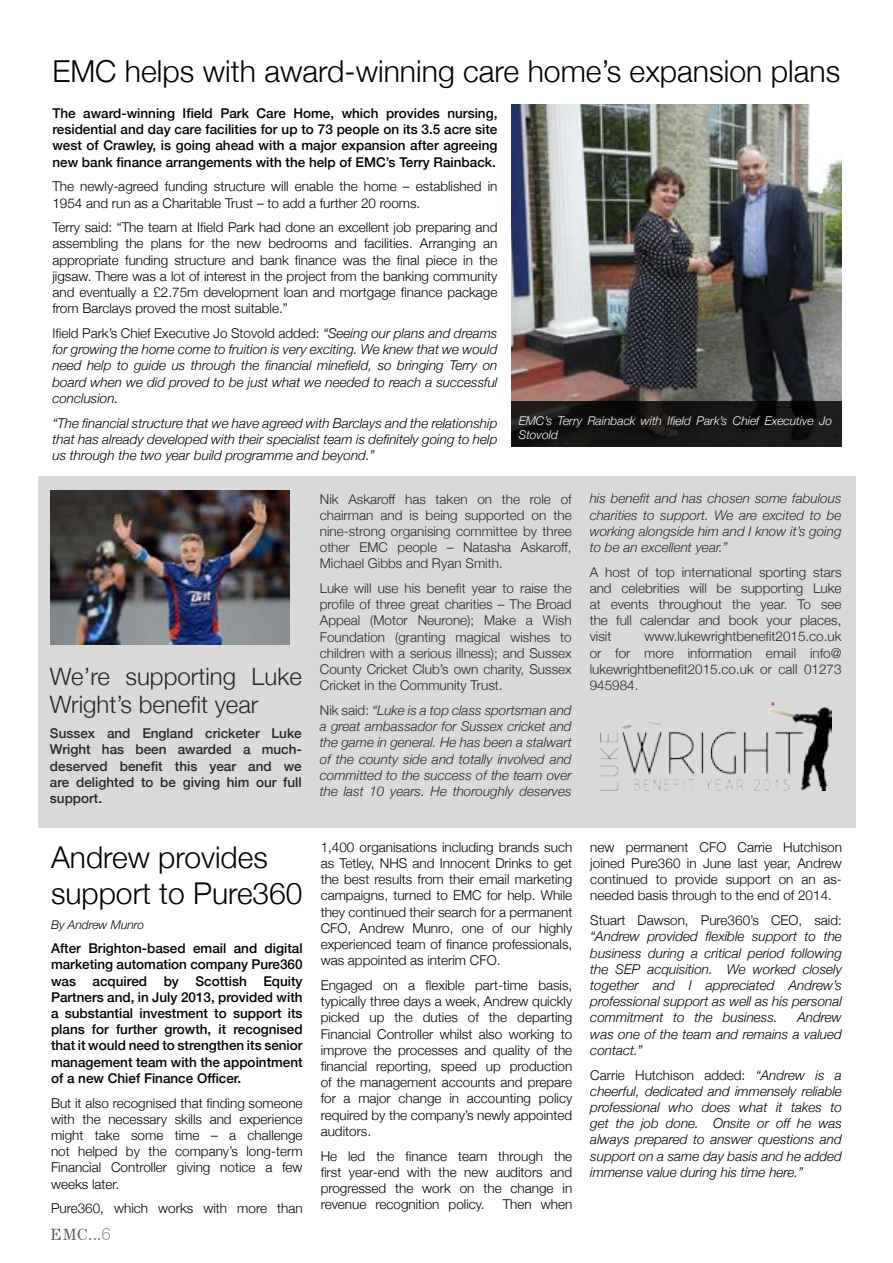
<style>
.page{position:relative;width:893px;height:1263px;background:#fff}
.page>*{position:absolute;margin:0;border:0;box-sizing:border-box;transform-origin:0 0}
.t1{font:300 30.3px "Helvetica Neue";color:#000}
.t2{font:300 30px/36px "Helvetica Neue";color:#000}
.t3{font:300 24px/28.8px "Helvetica Neue";color:#000}
.t4{font:300 13.5px/16.2px "Helvetica Neue";color:#000;text-align:justify}
.t5{font:italic 300 13.5px/16.2px "Helvetica Neue";color:#000;text-align:justify}
.t6{font:500 13.5px/16.2px "Helvetica Neue";color:#000;text-align:justify}
.t7{font:italic 300 12px/14.4px "Helvetica Neue";color:#fff}
.t8{font:italic 300 12px "Helvetica Neue";color:#000}
.s1{font-style:normal}
</style>
<div class="page">
<svg style="left:51px;top:1228px;width:59px;height:12px"></svg>
<div style="left:38px;top:476px;width:818px;height:352px;background:#d9d9da"></div>
<img style="left:511px;top:105px;width:331px;height:296px">
<svg style="left:511px;top:401px;width:331px;height:45px;background:#151414"></svg>
<img style="left:51px;top:490px;width:238px;height:155px">
<img style="left:601px;top:703px;width:231px;height:88px">
<h1 class="t1" style="left:52px;top:46px;width:789px">EMC helps with award-winning care home’s expansion plans</h1>
<p class="t6" style="left:52px;top:104px;width:446px">The award-winning Ifield Park Care Home, which provides nursing, residential and day care facilities for up to 73 people on its 3.5 acre site west of Crawley, is going ahead with a major expansion after agreeing new bank finance arrangements with the help of EMC’s Terry Rainback.</p>
<p class="t4" style="left:52px;top:177px;width:446px">The newly-agreed funding structure will enable the home – established in<br>1954 and run as a Charitable Trust – to add a further 20 rooms.</p>
<p class="t4" style="left:52px;top:218px;width:446px">Terry said: “The team at Ifield Park had done an excellent job preparing and assembling the plans for the new bedrooms and facilities. Arranging an appropriate funding structure and bank finance was the final piece in the jigsaw. There was a lot of interest in the project from the banking community and eventually a £2.75m development loan and mortgage finance package from Barclays proved the most suitable.”</p>
<p class="t5" style="left:52px;top:324px;width:446px"><span class="s1">Ifield Park’s Chief Executive Jo Stovold added:</span> “Seeing our plans and dreams for growing the home come to fruition is very exciting. We knew that we would need help to guide us through the financial minefield, so bringing Terry on board when we did proved to be just what we needed to reach a successful conclusion.</p>
<p class="t5" style="left:52px;top:414px;width:446px">“The financial structure that we have agreed with Barclays and the relationship that has already developed with their specialist team is definitely going to help us through the two year build programme and beyond.”</p>
<p class="t7" style="left:519px;top:412px;width:315px">EMC’s Terry Rainback with Ifield Park’s Chief Executive Jo<br>Stovold</p>
<h3 class="t3" style="left:50px;top:660px;width:253px">We’re supporting Luke<br>Wright’s benefit year</h3>
<p class="t6" style="left:50px;top:724px;width:253px">Sussex and England cricketer Luke Wright has been awarded a much&shy;deserved benefit this year and we are delighted to be giving him our full support.</p>
<h2 class="t2" style="left:51px;top:837px;width:253px">Andrew provides support to Pure360</h2>
<p class="t8" style="left:51px;top:915px;width:95px">By Andrew Munro</p>
<p class="t6" style="left:51px;top:939px;width:253px">After Brighton-based email and digital marketing automation company Pure360 was acquired by Scottish Equity Partners and, in July 2013, provided with a substantial investment to support its plans for further growth, it recognised that it would need to strengthen its senior management team with the appointment of a new Chief Finance Officer.</p>
<p class="t4" style="left:51px;top:1094px;width:253px">But it also recognised that finding someone with the necessary skills and experience might take some time – a challenge not helped by the company’s long-term Financial Controller giving notice a few weeks later.</p>
<p class="t4" style="left:51px;top:1199px;width:253px">Pure360, which works with more than</p>
<p class="t4" style="left:320px;top:490px;width:253px">Nik Askaroff has taken on the role of chairman and is being supported on the nine-strong organising committee by three other EMC people – Natasha Askaroff, Michael Gibbs and Ryan Smith.</p>
<p class="t4" style="left:320px;top:579px;width:253px">Luke will use his benefit year to raise the profile of three great charities – The Broad Appeal (Motor Neurone); Make a Wish Foundation (granting magical wishes to children with a serious illness); and Sussex County Cricket Club’s own charity, Sussex Cricket in the Community Trust.</p>
<p class="t5" style="left:320px;top:701px;width:253px"><span class="s1">Nik said:</span> “Luke is a top class sportsman and a great ambassador for Sussex cricket and the game in general. He has been a stalwart of the county side and totally involved and committed to the success of the team over the last 10 years. He thoroughly deserves</p>
<p class="t4" style="left:321px;top:838px;width:253px">1,400 organisations including brands such as Tetley, NHS and Innocent Drinks to get the best results from their email marketing campaigns, turned to EMC for help. While they continued their search for a permanent CFO, Andrew Munro, one of our highly experienced team of finance professionals, was appointed as interim CFO.</p>
<p class="t4" style="left:321px;top:976px;width:253px">Engaged on a flexible part-time basis, typically three days a week, Andrew quickly picked up the duties of the departing Financial Controller whilst also working to improve the processes and quality of the financial reporting, speed up production of the management accounts and prepare for a major change in accounting policy required by the company’s newly appointed auditors.</p>
<p class="t4" style="left:321px;top:1146px;width:253px">He led the finance team through the first year-end with the new auditors and progressed the work on the change in revenue recognition policy.</p>
<p class="t4" style="left:503px;top:1195px;width:71px">Then when</p>
<p class="t5" style="left:590px;top:489px;width:253px">his benefit and has chosen some fabulous charities to support. We are excited to be working alongside him and I know it’s going to be an excellent year.”</p>
<p class="t4" style="left:590px;top:563px;width:253px">A host of top international sporting stars and celebrities will be supporting Luke at events throughout the year. To see the full calendar and book your places, visit</p>
<p class="t4" style="left:590px;top:627px;width:253px;text-indent:55px">www.lukewrightbenefit2015.co.uk or for more information email info@ lukewrightbenefit2015.co.uk or call 01273<br>945984.</p>
<p class="t4" style="left:590px;top:838px;width:253px">new permanent CFO Carrie Hutchison joined Pure360 in June last year, Andrew continued to provide support on an as&shy;needed basis through to the end of 2014.</p>
<p class="t4" style="left:590px;top:911px;width:253px">Stuart Dawson, Pure360’s CEO, said:</p>
<p class="t5" style="left:590px;top:927px;width:253px">“Andrew provided flexible support to the business during a critical period following the SEP acquisition. We worked closely together and I appreciated Andrew’s professional support as well as his personal commitment to the business.</p>
<p class="t5" style="left:590px;top:1008px;width:253px;text-indent:207px">Andrew was one of the team and remains a valued contact.”</p>
<p class="t5" style="left:590px;top:1066px;width:253px"><span class="s1">Carrie Hutchison added:</span> “Andrew is a cheerful, dedicated and immensely reliable professional who does what it takes to get the job done. Onsite or off he was always prepared to answer questions and support on a same day basis and he added immense value during his time here.”</p>
</div>
